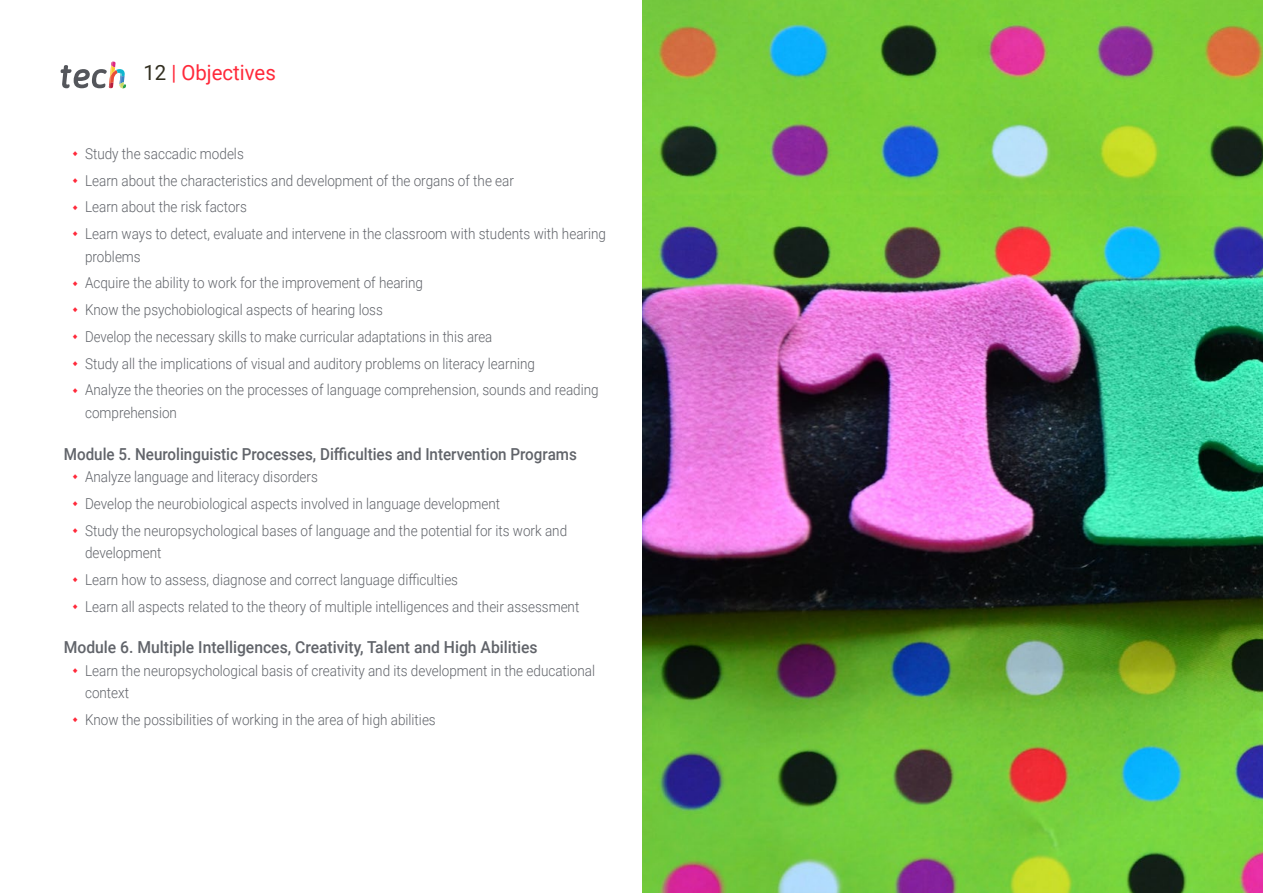
<style>
.page{position:relative;width:1263px;height:893px;background:#fff}
.page>*{position:absolute;margin:0;border:0;box-sizing:border-box;transform-origin:0 0}
.t1{font:21px "Roboto";color:#ff293a}
.t2{font:500 16.5px "Roboto";color:#61646a;scale:.92 1}
.t3{font:500 16.5px "Roboto";color:#61646a;scale:.95 1}
.t4{font:300 15px/26.7px "Roboto";color:#61646a;scale:.9 1}
.s1{color:#312e20}
</style>
<div class="page">
<img style="left:642px;top:0;width:621px;height:893px">
<svg style="left:61px;top:62px;width:65px;height:27px"></svg>
<h1 class="t1" style="left:144px;top:57px;width:134px"><span class="s1">12</span> | Objectives</h1>
<p class="t4" style="left:85px;top:140px;width:580px">Study the saccadic models<br>Learn about the characteristics and development of the organs of the ear<br>Learn about the risk factors<br>Learn ways to detect, evaluate and intervene in the classroom with students with hearing</p>
<p class="t4" style="left:85px;top:242px;width:572px">problems<br>Acquire the ability to work for the improvement of hearing<br>Know the psychobiological aspects of hearing loss<br>Develop the necessary skills to make curricular adaptations in this area<br>Study all the implications of visual and auditory problems on literacy learning<br>Analyze the theories on the processes of language comprehension, sounds and reading</p>
<p class="t4" style="left:85px;top:399px;width:104px">comprehension</p>
<p class="t2" style="left:64px;top:442px;width:559px">Module 5. Neurolinguistic Processes, Difficulties and Intervention Programs</p>
<p class="t4" style="left:85px;top:463px;width:537px">Analyze language and literacy disorders<br>Develop the neurobiological aspects involved in language development<br>Study the neuropsychological bases of language and the potential for its work and</p>
<p class="t4" style="left:85px;top:539px;width:551px">development<br>Learn how to assess, diagnose and correct language difficulties<br>Learn all aspects related to the theory of multiple intelligences and their assessment</p>
<p class="t3" style="left:64px;top:636px;width:500px">Module 6. Multiple Intelligences, Creativity, Talent and High Abilities</p>
<p class="t4" style="left:85px;top:659px;width:568px;line-height:22.5px">Learn the neuropsychological basis of creativity and its development in the educational context</p>
<p class="t4" style="left:85px;top:706px;width:391px">Know the possibilities of working in the area of high abilities</p>
</div>
